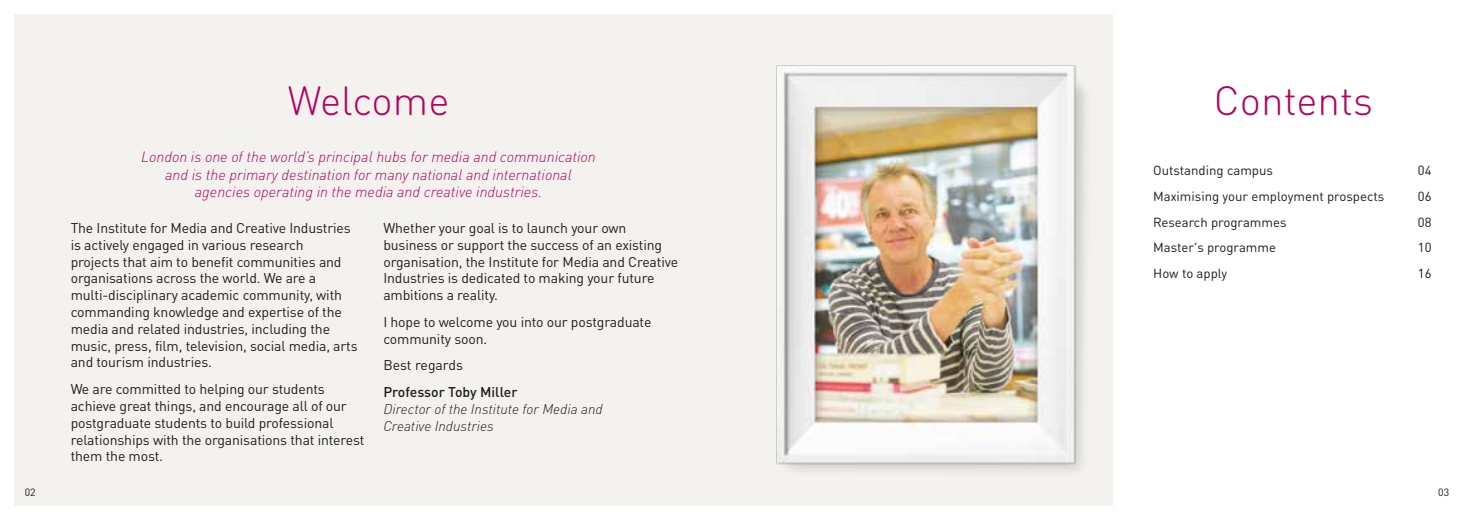
<style>
.page{position:relative;width:1474px;height:521px;background:#fff}
.page>*{position:absolute;margin:0;border:0;box-sizing:border-box;transform-origin:0 0}
.t1{font:300 40.25px "DIN Round OT";color:#b6005d}
.t2{font:italic 300 14.88px/17.8px "DINOT";color:#b6005d;text-align:center}
.t3{font:14px/16.8px "DINOT";letter-spacing:-.01em;color:#1d1d1b}
.t4{font:italic 300 14px/16.8px "DINOT";color:#1d1d1b}
.t5{font:500 14px "DINOT";color:#1d1d1b}
.t6{font:13.12px "DIN Round OT";color:#1d1d1b}
.t7{font:10.5px "DINOT";color:#1d1d1b}
</style>
<div class="page">
<div style="left:737px;top:15px;width:375px;height:491px;background:#f4f2ef"></div>
<div style="left:15px;top:15px;width:722px;height:491px;background:#f4f2ef"></div>
<img style="left:776px;top:65px;width:310px;height:406px">
<h1 class="t1" style="left:287px;top:76px;width:163px">Welcome</h1>
<p class="t2" style="left:141px;top:147px;width:456px">London is one of the world’s principal hubs for media and communication and is the primary destination for many national and international agencies operating in the media and creative industries.</p>
<p class="t3" style="left:71px;top:219px;width:288px">The Institute for Media and Creative Industries is actively engaged in various research<br>projects that aim to benefit communities and organisations across the world. We are a multi-disciplinary academic community, with commanding knowledge and expertise of the media and related industries, including the music, press, film, television, social media, arts and tourism industries.</p>
<p class="t3" style="left:71px;top:380px;width:295px">We are committed to helping our students achieve great things, and encourage all of our postgraduate students to build professional relationships with the organisations that interest them the most.</p>
<p class="t3" style="left:383px;top:219px;width:296px">Whether your goal is to launch your own business or support the success of an existing organisation, the Institute for Media and Creative Industries is dedicated to making your future ambitions a reality.</p>
<p class="t3" style="left:383px;top:313px;width:269px">I hope to welcome you into our postgraduate community soon.</p>
<p class="t3" style="left:383px;top:357px;width:81px">Best regards</p>
<p class="t5" style="left:383px;top:383px;width:136px">Professor Toby Miller</p>
<p class="t4" style="left:383px;top:400px;width:221px">Director of the Institute for Media and<br>Creative Industries</p>
<h1 class="t1" style="left:1213px;top:76px;width:161px">Contents</h1>
<p class="t6" style="left:1153px;top:162px;width:121px">Outstanding campus</p>
<p class="t6" style="left:1417px;top:162px;width:15px">04</p>
<p class="t6" style="left:1153px;top:188px;width:233px">Maximising your employment prospects</p>
<p class="t6" style="left:1417px;top:188px;width:15px">06</p>
<p class="t6" style="left:1153px;top:214px;width:135px">Research programmes</p>
<p class="t6" style="left:1417px;top:214px;width:15px">08</p>
<p class="t6" style="left:1153px;top:239px;width:124px">Master’s programme</p>
<p class="t6" style="left:1417px;top:239px;width:15px">10</p>
<p class="t6" style="left:1153px;top:265px;width:75px">How to apply</p>
<p class="t6" style="left:1417px;top:265px;width:15px">16</p>
<p class="t7" style="left:25px;top:486px;width:12px">02</p>
<p class="t7" style="left:1438px;top:486px;width:12px">03</p>
</div>
